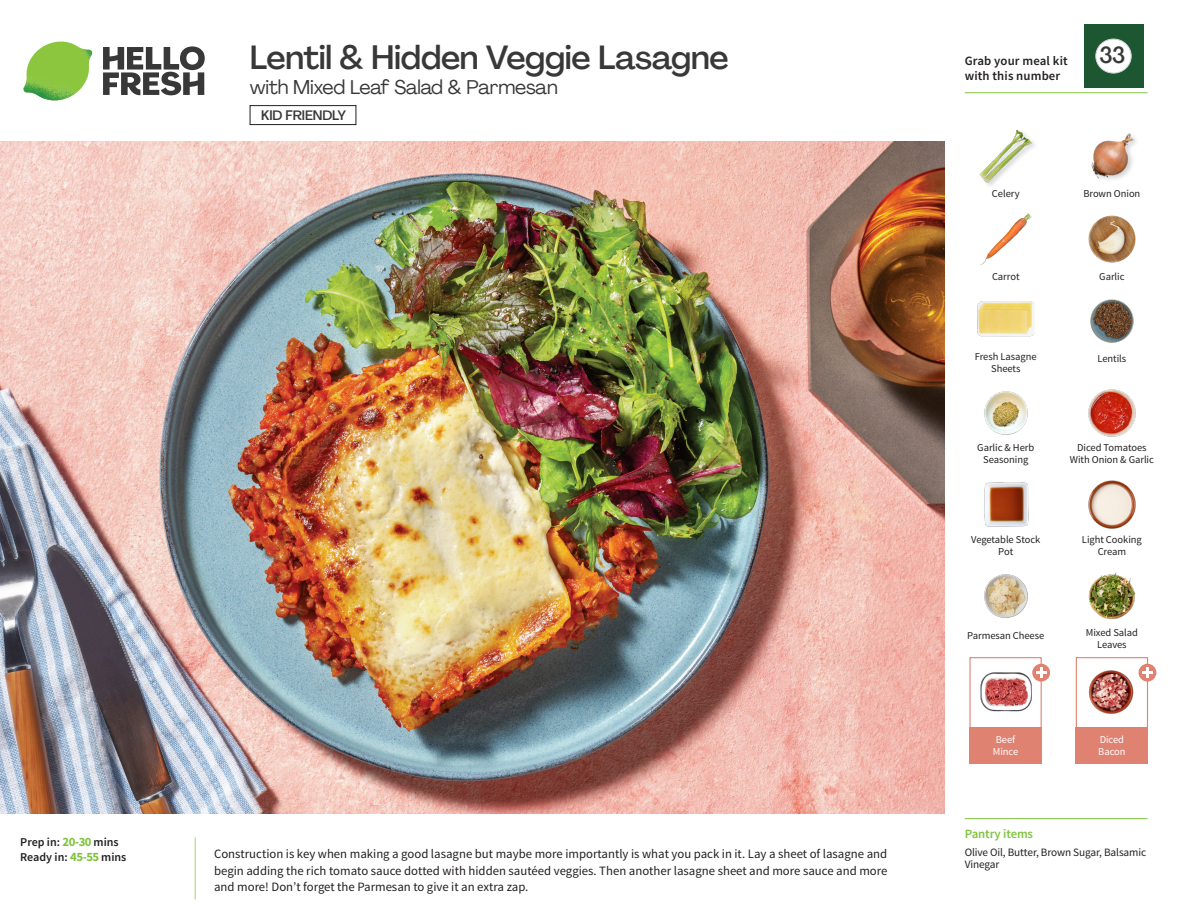
<style>
.page{position:relative;width:1188px;height:918px;background:#fff}
.page>*{position:absolute;margin:0;border:0;box-sizing:border-box;transform-origin:0 0}
._15_Titel_UK{font:500 33px "Agrandir";letter-spacing:-.01em;color:#383839}
._002_Label_Nr{font:500 22.8px "Agrandir";color:#383839;scale:.94 1}
._15_Titel_UK-2{font:19.5px "Agrandir";letter-spacing:-.01em;color:#383839}
.t1{font:500 13.5px "Agrandir";letter-spacing:-.01em;color:#383839}
.Step_6_Text_AU{font:12.75px/16.5px "Source Sans Pro";color:#231f20;text-align:justify}
.t2{font:600 12.75px/15px "Source Sans Pro";letter-spacing:.01em;color:#231f20}
._04_Headers_Front{font:600 12.75px "Source Sans Pro";letter-spacing:-.01em;color:#81c340}
._04_Intro{font:600 12px "Source Sans Pro";color:#231f20}
._05_Pantry{font:11.25px/12px "Source Sans Pro";letter-spacing:-.01em;color:#231f20}
._18_FRONT_ingredients{font:10.5px/12px "Source Sans Pro";letter-spacing:-.005em;color:#231f20;text-align:center}
._18_FRONT_ingredients-2{font:10.5px/12px "Source Sans Pro";letter-spacing:-.005em;color:#fff}
.s1{font-weight:700;font-size:12.75px;color:#81c340}
</style>
<div class="page">
<svg style="left:103px;top:46px;width:102px;height:49px"></svg>
<img style="left:23px;top:42px;width:69px;height:59px">
<img style="left:0;top:142px;width:945px;height:672px">
<div style="left:1076px;top:657px;width:72px;height:72px;border:1px solid #df8272"></div>
<div style="left:1076px;top:727px;width:72px;height:37px;background:#df8272"></div>
<div style="left:969px;top:727px;width:73px;height:37px;background:#df8272"></div>
<img style="left:1088px;top:670px;width:46px;height:44px">
<div style="left:969px;top:657px;width:73px;height:72px;border:1px solid #df8272"></div>
<img style="left:980px;top:672px;width:51px;height:40px">
<div style="left:1032px;top:664px;width:18px;height:18px;background:#df8272;border-radius:50%"></div>
<svg style="left:1036px;top:667px;width:10px;height:11px"></svg>
<div style="left:250px;top:105px;width:106px;height:20px;border:1px solid #231f20"></div>
<div style="left:1139px;top:664px;width:17px;height:18px;background:#df8272;border-radius:50%"></div>
<svg style="left:1142px;top:667px;width:11px;height:11px"></svg>
<img style="left:1090px;top:299px;width:44px;height:44px">
<img style="left:1088px;top:389px;width:48px;height:48px">
<img style="left:984px;top:391px;width:44px;height:44px">
<img style="left:984px;top:482px;width:45px;height:45px">
<img style="left:1088px;top:572px;width:48px;height:48px">
<img style="left:984px;top:574px;width:44px;height:44px">
<img style="left:977px;top:301px;width:57px;height:36px">
<img style="left:980px;top:213px;width:52px;height:52px">
<img style="left:1088px;top:215px;width:48px;height:48px">
<img style="left:979px;top:129px;width:55px;height:56px">
<img style="left:1091px;top:133px;width:45px;height:47px">
<img style="left:1088px;top:480px;width:48px;height:49px">
<hr style="left:965px;top:818px;width:183px;height:1px;background:#81c340">
<hr style="left:965px;top:92px;width:183px;height:1px;background:#81c340">
<div style="left:1084px;top:24px;width:59px;height:64px;background:#1d5732"></div>
<div style="left:1096px;top:39px;width:35px;height:34px;background:#fff;border-radius:50%"></div>
<div style="left:1096px;top:39px;width:35px;height:34px;border:1px solid #d1d2d4;border-radius:50%"></div>
<p class="_04_Intro" style="left:20px;top:835px;width:100px">Prep in: <span class="s1">20-30</span> mins</p>
<p class="_04_Intro" style="left:20px;top:850px;width:108px">Ready in: <span class="s1">45-55</span> mins</p>
<p class="_15_Titel_UK" style="left:250px;top:37px;width:480px">Lentil &amp; Hidden Veggie Lasagne</p>
<p class="_15_Titel_UK-2" style="left:250px;top:75px;width:309px">with Mixed Leaf Salad &amp; Parmesan</p>
<p class="t1" style="left:261px;top:107px;width:86px">KID FRIENDLY</p>
<p class="Step_6_Text_AU" style="left:214px;top:846px;width:675px">Construction is key when making a good lasagne but maybe more importantly is what you pack in it. Lay a sheet of lasagne and begin adding the rich tomato sauce dotted with hidden sautéed veggies. Then another lasagne sheet and more sauce and more and more! Don’t forget the Parmesan to give it an extra zap.</p>
<p class="t2" style="left:965px;top:53px;width:104px">Grab your meal kit with this number</p>
<p class="_002_Label_Nr" style="left:1100px;top:41px;width:29px">33</p>
<p class="_18_FRONT_ingredients" style="left:992px;top:188px;width:29px">Celery</p>
<p class="_18_FRONT_ingredients" style="left:1083px;top:188px;width:58px">Brown Onion</p>
<p class="_18_FRONT_ingredients" style="left:992px;top:271px;width:29px">Carrot</p>
<p class="_18_FRONT_ingredients" style="left:1099px;top:271px;width:27px">Garlic</p>
<p class="_18_FRONT_ingredients" style="left:975px;top:351px;width:63px">Fresh Lasagne</p>
<p class="_18_FRONT_ingredients" style="left:1098px;top:353px;width:30px">Lentils</p>
<p class="_18_FRONT_ingredients" style="left:991px;top:363px;width:31px">Sheets</p>
<p class="_18_FRONT_ingredients" style="left:977px;top:442px;width:58px">Garlic &amp; Herb<br>Seasoning</p>
<p class="_18_FRONT_ingredients" style="left:971px;top:533px;width:71px">Vegetable Stock<br>Pot</p>
<p class="_18_FRONT_ingredients" style="left:1070px;top:442px;width:86px">Diced Tomatoes<br>With Onion &amp; Garlic</p>
<p class="_18_FRONT_ingredients" style="left:1082px;top:533px;width:61px">Light Cooking<br>Cream</p>
<p class="_18_FRONT_ingredients" style="left:967px;top:630px;width:79px">Parmesan Cheese</p>
<p class="_18_FRONT_ingredients" style="left:1086px;top:626px;width:54px">Mixed Salad<br>Leaves</p>
<p class="_18_FRONT_ingredients-2" style="left:993px;top:734px;width:27px">Beef<br>Mince</p>
<p class="_18_FRONT_ingredients-2" style="left:1098px;top:734px;width:29px">Diced<br>Bacon</p>
<p class="_04_Headers_Front" style="left:965px;top:826px;width:70px">Pantry items</p>
<p class="_05_Pantry" style="left:965px;top:847px;width:183px">Olive Oil, Butter, Brown Sugar, Balsamic<br>Vinegar</p>
</div>
